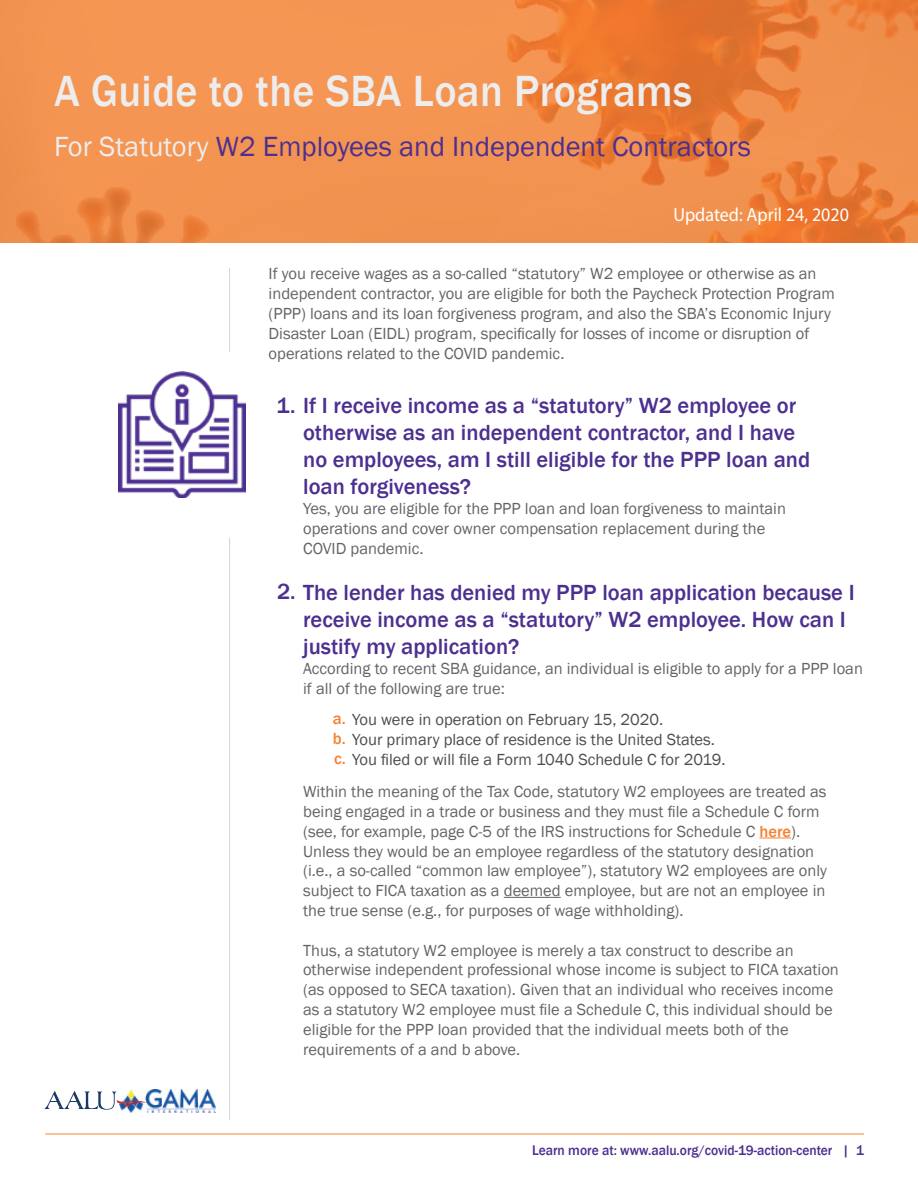
<style>
.page{position:relative;width:918px;height:1188px;background:#fff}
.page>*{position:absolute;margin:0;border:0;box-sizing:border-box;transform-origin:0 0}
.t1{font:500 45px "Franklin Gothic";letter-spacing:.01em;color:#ededee;scale:.93 1}
.t2{font:28.5px "Franklin Gothic";color:#4c2f90}
.t3{font:500 22.5px/27px "Franklin Gothic";color:#4c2f90}
.t4{font:19.05px "Myriad Pro";color:#fff;scale:.94 1}
.t5{font:16.5px/19.8px "Franklin Gothic";color:#636466}
.t6{font:16.5px/19.8px "Franklin Gothic";color:#4d4d4f}
.t7{font:500 14.25px "Franklin Gothic";color:#4c2f90;scale:.94 1}
.s1{color:#ededee}
.s2{font-weight:500;color:#f58131}
</style>
<div class="page">
<svg style="left:0;top:0;width:918px;height:243px;background:#f18d49"></svg>
<hr style="left:229px;top:268px;width:1px;height:852px;background:#d1d3d4">
<img style="left:121px;top:1089px;width:95px;height:23px">
<svg style="left:44px;top:1091px;width:102px;height:19px"></svg>
<div style="left:74px;top:343px;width:222px;height:203px;background:#fff;border-radius:50%"></div>
<img style="left:119px;top:371px;width:126px;height:127px">
<hr style="left:45px;top:1134px;width:819px;height:1px;background:#f58131">
<hr style="left:759px;top:838px;width:32px;height:1px;background:#f58131">
<hr style="left:504px;top:897px;width:57px;height:1px;background:#636466">
<h1 class="t1" style="left:54px;top:63px;width:687px">A Guide to the SBA Loan Programs</h1>
<h2 class="t2" style="left:54px;top:129px;width:699px"><span class="s1">For Statutory</span> W2 Employees and Independent Contractors</h2>
<p class="t4" style="left:673px;top:203px;width:188px">Updated: April 24, 2020</p>
<p class="t5" style="left:269px;top:264px;width:568px">If you receive wages as a so-called “statutory” W2 employee or otherwise as an independent contractor, you are eligible for both the Paycheck Protection Program (PPP) loans and its loan forgiveness program, and also the SBA’s Economic Injury Disaster Loan (EIDL) program, specifically for losses of income or disruption of operations related to the COVID pandemic.</p>
<h3 class="t3" style="left:303px;top:392px;width:508px;text-indent:-27px">1. If I receive income as a “statutory” W2 employee or otherwise as an independent contractor, and I have no employees, am I still eligible for the PPP loan and loan forgiveness?</h3>
<p class="t5" style="left:303px;top:499px;width:484px">Yes, you are eligible for the PPP loan and loan forgiveness to maintain operations and cover owner compensation replacement during the<br>COVID pandemic.</p>
<h3 class="t3" style="left:303px;top:580px;width:553px;text-indent:-26px">2. The lender has denied my PPP loan application because I receive income as a “statutory” W2 employee. How can I justify my application?</h3>
<p class="t5" style="left:303px;top:659px;width:561px">According to recent SBA guidance, an individual is eligible to apply for a PPP loan if all of the following are true:</p>
<p class="t6" style="left:333px;top:710px;width:394px"><span class="s2">a.</span> You were in operation on February 15, 2020.<br><span class="s2">b.</span> Your primary place of residence is the United States. <span class="s2">c.</span> You filed or will file a Form 1040 Schedule C for 2019.</p>
<p class="t5" style="left:303px;top:782px;width:525px">Within the meaning of the Tax Code, statutory W2 employees are treated as being engaged in a trade or business and they must file a Schedule C form (see, for example, page C-5 of the IRS instructions for Schedule C <span class="s2">here</span>).<br>Unless they would be an employee regardless of the statutory designation (i.e., a so-called “common law employee”), statutory W2 employees are only subject to FICA taxation as a deemed employee, but are not an employee in the true sense (e.g., for purposes of wage withholding).</p>
<p class="t5" style="left:303px;top:940px;width:537px">Thus, a statutory W2 employee is merely a tax construct to describe an otherwise independent professional whose income is subject to FICA taxation (as opposed to SECA taxation). Given that an individual who receives income as a statutory W2 employee must file a Schedule C, this individual should be eligible for the PPP loan provided that the individual meets both of the requirements of a and b above.</p>
<p class="t7" style="left:532px;top:1142px;width:355px">Learn more at: www.aalu.org/covid-19-action-center | 1</p>
</div>
